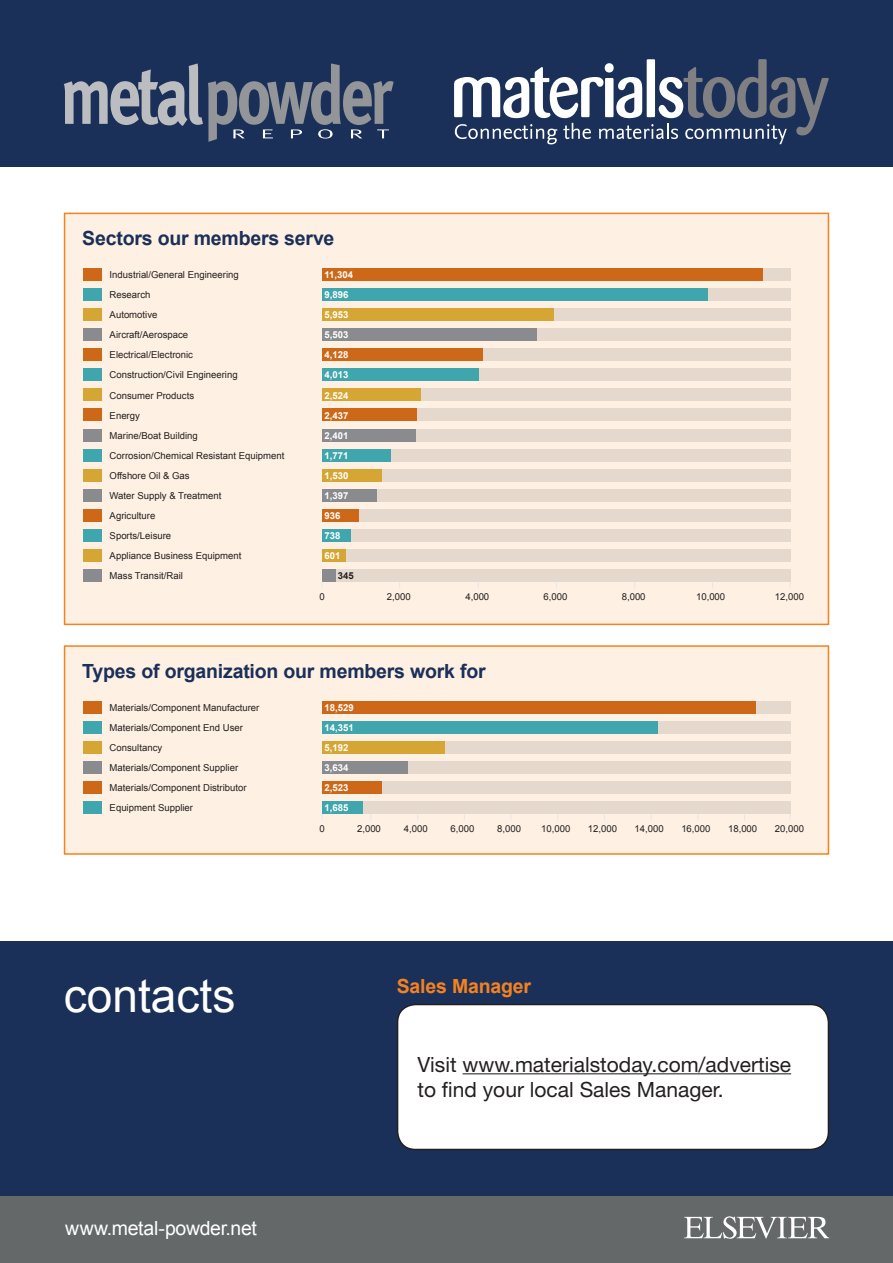
<style>
.page{position:relative;width:893px;height:1263px;background:#fff}
.page>*{position:absolute;margin:0;border:0;box-sizing:border-box;transform-origin:0 0}
.t1{font:46.05px "Arial";color:#fff}
.t2{font:21px/25.5px "Helvetica Neue LT Std";color:#231f20}
.t3{font:700 19.5px "Arial";letter-spacing:-.01em;color:#1a3059}
.t4{font:19.5px "Arial";letter-spacing:-.015em;color:#fff}
.t5{font:700 19.5px "Arial";letter-spacing:-.01em;color:#f58220}
.t6{font:9.6px/20.1px "Arial";color:#231f20}
.t7{font:700 9.6px/20.1px "Arial";color:#fff}
.t8{font:700 9.6px "Arial";color:#231f20}
</style>
<div class="page">
<div style="left:0;top:1196px;width:893px;height:67px;background:#646869"></div>
<div style="left:65px;top:213px;width:763px;height:411px;background:#fef0e2"></div>
<div style="left:64px;top:213px;width:765px;height:412px;border:2px solid #f58220"></div>
<div style="left:65px;top:646px;width:763px;height:208px;background:#fef0e2"></div>
<div style="left:64px;top:645px;width:765px;height:210px;border:2px solid #f58220"></div>
<div style="left:322px;top:268px;width:468px;height:13px;background:#e5d9ce"></div>
<div style="left:322px;top:288px;width:468px;height:13px;background:#e5d9ce"></div>
<div style="left:322px;top:308px;width:468px;height:13px;background:#e5d9ce"></div>
<div style="left:322px;top:329px;width:468px;height:12px;background:#e5d9ce"></div>
<div style="left:322px;top:349px;width:468px;height:12px;background:#e5d9ce"></div>
<div style="left:322px;top:268px;width:441px;height:13px;background:#cd6819"></div>
<div style="left:322px;top:288px;width:386px;height:13px;background:#40a6ad"></div>
<div style="left:322px;top:308px;width:232px;height:13px;background:#d5a634"></div>
<div style="left:322px;top:329px;width:215px;height:12px;background:#898b8e"></div>
<div style="left:322px;top:349px;width:161px;height:12px;background:#cd6819"></div>
<div style="left:83px;top:268px;width:19px;height:13px;background:#cd6819"></div>
<div style="left:83px;top:288px;width:19px;height:13px;background:#40a6ad"></div>
<div style="left:83px;top:308px;width:19px;height:13px;background:#d5a634"></div>
<div style="left:83px;top:329px;width:19px;height:12px;background:#898b8e"></div>
<div style="left:83px;top:349px;width:19px;height:12px;background:#cd6819"></div>
<div style="left:83px;top:369px;width:19px;height:12px;background:#40a6ad"></div>
<div style="left:83px;top:389px;width:19px;height:12px;background:#d5a634"></div>
<div style="left:83px;top:429px;width:19px;height:12px;background:#898b8e"></div>
<div style="left:83px;top:469px;width:19px;height:12px;background:#d5a634"></div>
<div style="left:83px;top:489px;width:19px;height:12px;background:#898b8e"></div>
<div style="left:83px;top:509px;width:19px;height:12px;background:#cd6819"></div>
<div style="left:83px;top:529px;width:19px;height:12px;background:#40a6ad"></div>
<div style="left:83px;top:549px;width:19px;height:12px;background:#d5a634"></div>
<div style="left:83px;top:569px;width:19px;height:13px;background:#898b8e"></div>
<div style="left:83px;top:409px;width:19px;height:12px;background:#cd6819"></div>
<div style="left:83px;top:449px;width:19px;height:12px;background:#40a6ad"></div>
<div style="left:322px;top:369px;width:468px;height:12px;background:#e5d9ce"></div>
<div style="left:322px;top:389px;width:468px;height:12px;background:#e5d9ce"></div>
<div style="left:322px;top:409px;width:468px;height:12px;background:#e5d9ce"></div>
<div style="left:322px;top:429px;width:468px;height:12px;background:#e5d9ce"></div>
<div style="left:322px;top:449px;width:468px;height:12px;background:#e5d9ce"></div>
<div style="left:322px;top:469px;width:468px;height:12px;background:#e5d9ce"></div>
<div style="left:322px;top:489px;width:468px;height:12px;background:#e5d9ce"></div>
<div style="left:322px;top:509px;width:468px;height:12px;background:#e5d9ce"></div>
<div style="left:322px;top:529px;width:468px;height:12px;background:#e5d9ce"></div>
<div style="left:322px;top:549px;width:468px;height:12px;background:#e5d9ce"></div>
<div style="left:322px;top:569px;width:468px;height:13px;background:#e5d9ce"></div>
<div style="left:322px;top:369px;width:156px;height:12px;background:#40a6ad"></div>
<div style="left:322px;top:389px;width:98px;height:12px;background:#d5a634"></div>
<div style="left:322px;top:429px;width:93px;height:12px;background:#898b8e"></div>
<div style="left:322px;top:409px;width:95px;height:12px;background:#cd6819"></div>
<div style="left:322px;top:449px;width:69px;height:12px;background:#40a6ad"></div>
<div style="left:322px;top:469px;width:60px;height:12px;background:#d5a634"></div>
<div style="left:322px;top:489px;width:55px;height:12px;background:#898b8e"></div>
<div style="left:322px;top:509px;width:36px;height:12px;background:#cd6819"></div>
<div style="left:322px;top:529px;width:29px;height:12px;background:#40a6ad"></div>
<div style="left:322px;top:549px;width:23px;height:12px;background:#d5a634"></div>
<div style="left:322px;top:569px;width:13px;height:13px;background:#898b8e"></div>
<div style="left:322px;top:701px;width:468px;height:13px;background:#e5d9ce"></div>
<div style="left:322px;top:721px;width:468px;height:13px;background:#e5d9ce"></div>
<div style="left:322px;top:741px;width:468px;height:13px;background:#e5d9ce"></div>
<div style="left:322px;top:761px;width:468px;height:13px;background:#e5d9ce"></div>
<div style="left:322px;top:781px;width:468px;height:13px;background:#e5d9ce"></div>
<div style="left:322px;top:701px;width:433px;height:13px;background:#cd6819"></div>
<div style="left:322px;top:721px;width:336px;height:13px;background:#40a6ad"></div>
<div style="left:322px;top:741px;width:122px;height:13px;background:#d5a634"></div>
<div style="left:322px;top:761px;width:86px;height:13px;background:#898b8e"></div>
<div style="left:322px;top:781px;width:60px;height:13px;background:#cd6819"></div>
<div style="left:83px;top:701px;width:19px;height:13px;background:#cd6819"></div>
<div style="left:83px;top:721px;width:19px;height:13px;background:#40a6ad"></div>
<div style="left:83px;top:741px;width:19px;height:13px;background:#d5a634"></div>
<div style="left:83px;top:761px;width:19px;height:13px;background:#898b8e"></div>
<div style="left:83px;top:781px;width:19px;height:13px;background:#cd6819"></div>
<div style="left:83px;top:801px;width:19px;height:13px;background:#40a6ad"></div>
<div style="left:322px;top:801px;width:468px;height:13px;background:#e5d9ce"></div>
<div style="left:322px;top:801px;width:41px;height:13px;background:#40a6ad"></div>
<div style="left:0;top:0;width:893px;height:167px;background:#1a3059"></div>
<svg style="left:454px;top:59px;width:375px;height:85px"></svg>
<svg style="left:684px;top:1216px;width:145px;height:23px"></svg>
<div style="left:0;top:941px;width:893px;height:255px;background:#1a3059"></div>
<svg style="left:64px;top:63px;width:330px;height:79px"></svg>
<div style="left:398px;top:1004px;width:430px;height:145px;background:#fff;border-radius:18px"></div>
<hr style="left:463px;top:1073px;width:328px;height:1px;background:#231f20">
<div style="left:397px;top:1004px;width:432px;height:146px;border:2px solid #231f20;border-radius:18px"></div>
<h3 class="t3" style="left:82px;top:226px;width:254px">Sectors our members serve</h3>
<p class="t6" style="left:110px;top:265px;width:176px">Industrial/General Engineering<br>Research<br>Automotive<br>Aircraft/Aerospace<br>Electrical/Electronic<br>Construction/Civil Engineering<br>Consumer Products<br>Energy<br>Marine/Boat Building<br>Corrosion/Chemical Resistant Equipment<br>Offshore Oil &amp; Gas<br>Water Supply &amp; Treatment<br>Agriculture<br>Sports/Leisure<br>Appliance Business Equipment<br>Mass Transit/Rail</p>
<p class="t7" style="left:324px;top:265px;width:30px">11,304<br>9,896<br>5,953<br>5,503<br>4,128<br>4,013<br>2,524<br>2,437<br>2,401<br>1,771<br>1,530<br>1,397<br>936<br>738<br>601</p>
<p class="t8" style="left:338px;top:569px;width:17px">345</p>
<p class="t6" style="left:320px;top:587px;width:7px">0</p>
<p class="t6" style="left:387px;top:587px;width:25px">2,000</p>
<p class="t6" style="left:465px;top:587px;width:25px">4,000</p>
<p class="t6" style="left:544px;top:587px;width:25px">6,000</p>
<p class="t6" style="left:622px;top:587px;width:25px">8,000</p>
<p class="t6" style="left:696px;top:587px;width:31px">10,000</p>
<p class="t6" style="left:775px;top:587px;width:31px">12,000</p>
<h3 class="t3" style="left:82px;top:658px;width:405px">Types of organization our members work for</h3>
<p class="t6" style="left:110px;top:697px;width:151px">Materials/Component Manufacturer<br>Materials/Component End User<br>Consultancy<br>Materials/Component Supplier<br>Materials/Component Distributor<br>Equipment Supplier</p>
<h1 class="t1" style="left:64px;top:966px;width:173px">contacts</h1>
<h3 class="t4" style="left:65px;top:1215px;width:193px">www.metal-powder.net</h3>
<p class="t7" style="left:324px;top:698px;width:31px">18,529<br>14,351<br>5,192<br>3,634<br>2,523<br>1,685</p>
<p class="t6" style="left:320px;top:819px;width:7px">0</p>
<p class="t6" style="left:357px;top:819px;width:25px">2,000</p>
<p class="t6" style="left:404px;top:819px;width:25px">4,000</p>
<p class="t6" style="left:450px;top:819px;width:25px">6,000</p>
<p class="t6" style="left:497px;top:819px;width:25px">8,000</p>
<p class="t6" style="left:541px;top:819px;width:31px">10,000</p>
<p class="t6" style="left:588px;top:819px;width:31px">12,000</p>
<p class="t6" style="left:635px;top:819px;width:31px">14,000</p>
<p class="t6" style="left:681px;top:819px;width:31px">16,000</p>
<p class="t6" style="left:728px;top:819px;width:31px">18,000</p>
<p class="t6" style="left:775px;top:819px;width:31px">20,000</p>
<h3 class="t5" style="left:397px;top:973px;width:136px">Sales Manager</h3>
<h2 class="t2" style="left:417px;top:1051px;width:375px">Visit www.materialstoday.com/advertise to find your local Sales Manager.</h2>
</div>
